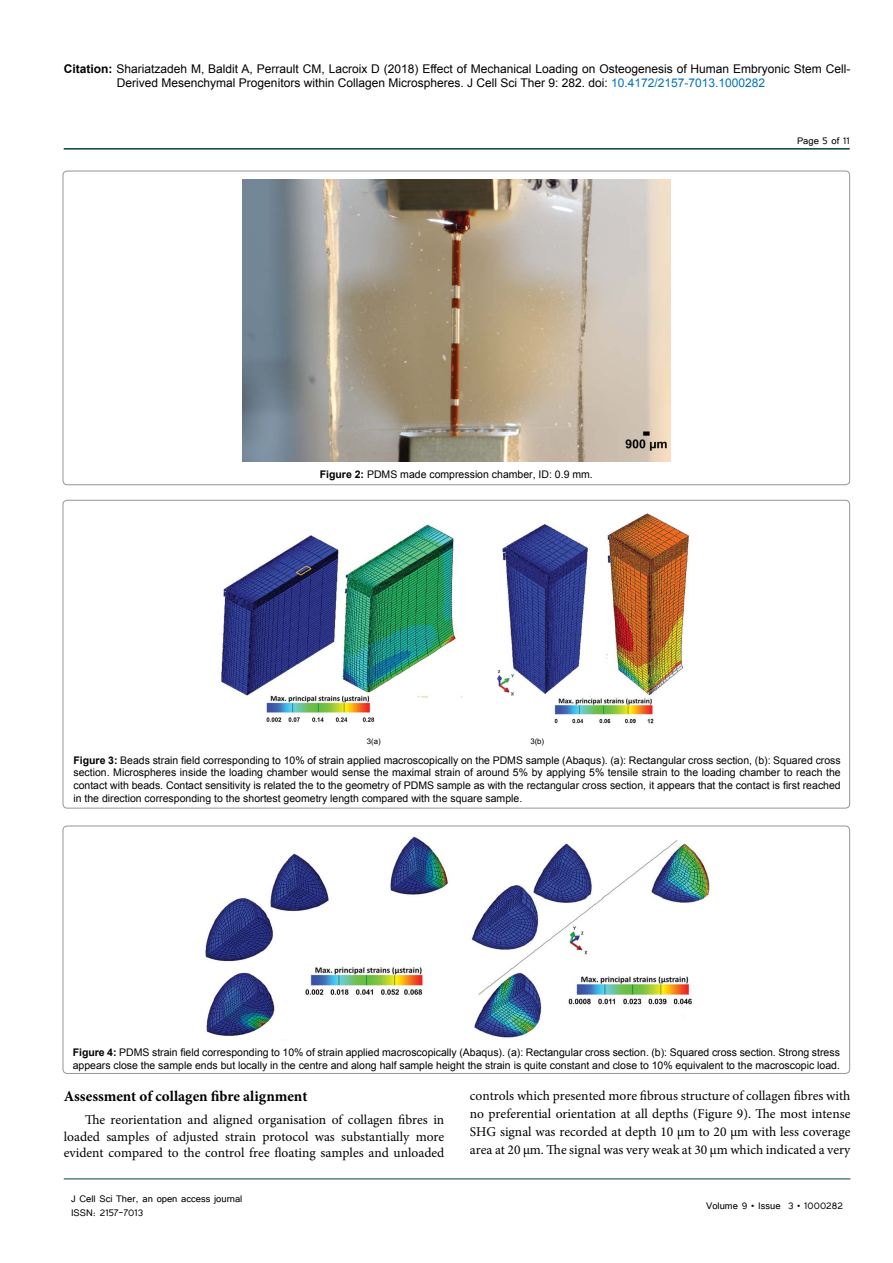
<style>
.page{position:relative;width:893px;height:1263px;background:#fff}
.page>*{position:absolute;margin:0;border:0;box-sizing:border-box;transform-origin:0 0}
.t1{font:700 15px "Minion Pro";color:#000}
.t2{font:13.5px/18px "Minion Pro";color:#000;text-align:justify}
.t3{font:12px/14.4px "Arial";color:#000}
.t4{font:12px/14.4px "Tunga";color:#000}
.t5{font:10.5px/12.6px "Arial";color:#000;text-align:justify}
.t6{font:7.8px "Arial";color:#010101}
.s1{font-weight:700}
.s2{color:#0072bc}
</style>
<div class="page">
<hr style="left:64px;top:148px;width:786px;height:2px;background:#004440">
<hr style="left:64px;top:1179px;width:786px;height:1px;background:#004440">
<img style="left:242px;top:179px;width:428px;height:283px">
<img style="left:221px;top:524px;width:241px;height:198px">
<img style="left:497px;top:513px;width:192px;height:211px">
<div style="left:63px;top:826px;width:787px;height:247px;border:1px solid #939598;border-radius:4px"></div>
<img style="left:205px;top:836px;width:244px;height:200px">
<img style="left:471px;top:841px;width:239px;height:197px">
<p class="t3" style="left:117px;top:61px;width:735px;text-indent:-53px"><span class="s1">Citation:</span> Shariatzadeh M, Baldit A, Perrault CM, Lacroix D (2018) Effect of Mechanical Loading on Osteogenesis of Human Embryonic Stem Cell-<br>Derived Mesenchymal Progenitors within Collagen Microspheres. J Cell Sci Ther 9: 282. doi: <span class="s2">10.4172/2157-7013.1000282</span></p>
<p class="t5" style="left:320px;top:468px;width:275px"><span class="s1">Figure 2:</span> PDMS made compression chamber, ID: 0.9 mm.</p>
<p class="t4" style="left:797px;top:133px;width:54px">Page 5 of 11</p>
<p class="t6" style="left:367px;top:736px;width:15px">3(a)</p>
<p class="t6" style="left:530px;top:736px;width:15px">3(b)</p>
<p class="t5" style="left:73px;top:754px;width:769px"><span class="s1">Figure 3:</span> Beads strain field corresponding to 10% of strain applied macroscopically on the PDMS sample (Abaqus). (a): Rectangular cross section, (b): Squared cross section. Microspheres inside the loading chamber would sense the maximal strain of around 5% by applying 5% tensile strain to the loading chamber to reach the contact with beads. Contact sensitivity is related the to the geometry of PDMS sample as with the rectangular cross section, it appears that the contact is first reached in the direction corresponding to the shortest geometry length compared with the square sample.</p>
<p class="t5" style="left:73px;top:1046px;width:769px"><span class="s1">Figure 4:</span> PDMS strain field corresponding to 10% of strain applied macroscopically (Abaqus). (a): Rectangular cross section. (b): Squared cross section. Strong stress appears close the sample ends but locally in the centre and along half sample height the strain is quite constant and close to 10% equivalent to the macroscopic load.</p>
<h1 class="t1" style="left:64px;top:1085px;width:245px">Assessment of collagen fibre alignment</h1>
<p class="t2" style="left:64px;top:1112px;width:382px;line-height:16.2px;text-indent:21px">The reorientation and aligned organisation of collagen fibres in loaded samples of adjusted strain protocol was substantially more evident compared to the control free floating samples and unloaded</p>
<p class="t4" style="left:71px;top:1190px;width:173px">J Cell Sci Ther, an open access journal<br>ISSN: 2157-7013</p>
<p class="t2" style="left:470px;top:1087px;width:382px">controls which presented more fibrous structure of collagen fibres with no preferential orientation at all depths (Figure 9). The most intense SHG signal was recorded at depth 10 μm to 20 μm with less coverage area at 20 μm. The signal was very weak at 30 μm which indicated a very</p>
<p class="t4" style="left:706px;top:1197px;width:138px">Volume 9 • Issue 3 • 1000282</p>
</div>
